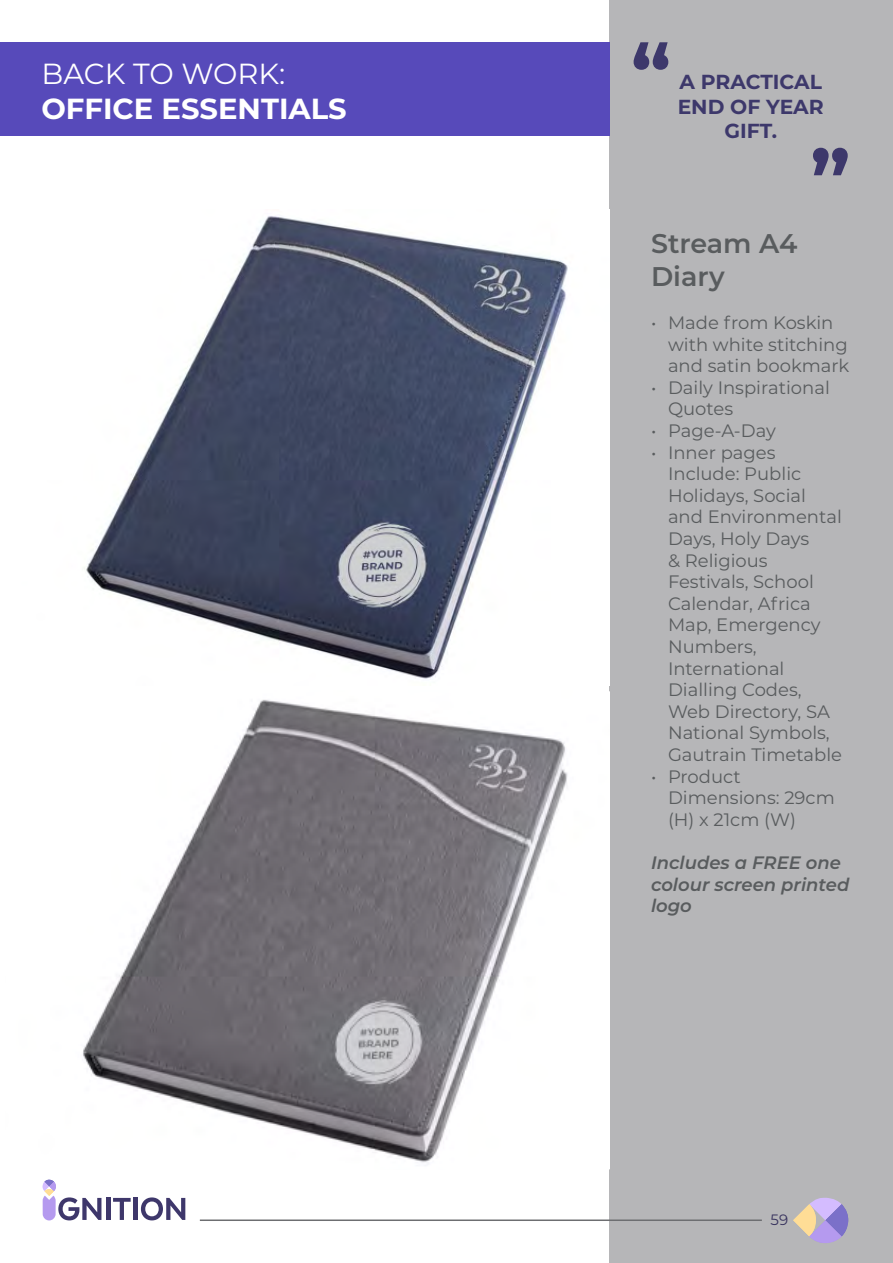
<style>
.page{position:relative;width:893px;height:1263px;background:#fff}
.page>*{position:absolute;margin:0;border:0;box-sizing:border-box;transform-origin:0 0}
.t1{font:700 81px "Montserrat";color:#3d386b}
.t2{font:700 29.1px "Montserrat";color:#fff}
.t3{font:29.1px "Montserrat";color:#fff}
.t4{font:600 27px/32.4px "Montserrat";color:#595c5e}
.t5{font:700 20.25px/24.3px "Montserrat";color:#3d386b;text-align:center}
.t6{font:18px/21.6px "Montserrat";color:#595c5e}
.t7{font:italic 600 18px/21.6px "Montserrat";color:#595c5e}
.t8{font:15px "Montserrat";color:#38335e}
</style>
<div class="page">
<div style="left:609px;top:0;width:284px;height:1263px;background:#b6b6b8"></div>
<svg style="left:793px;top:1197px;width:56px;height:46px"></svg>
<hr style="left:200px;top:1219px;width:562px;height:2px;background:#6d6e71">
<img style="left:84px;top:216px;width:484px;height:384px">
<img style="left:42px;top:600px;width:567px;height:621px">
<div style="left:0;top:42px;width:609px;height:94px;background:#574aba"></div>
<h2 class="t3" style="left:41px;top:54px;width:245px">BACK TO WORK:</h2>
<h2 class="t2" style="left:41px;top:88px;width:307px">OFFICE ESSENTIALS</h2>
<h1 class="t1" style="left:631px;top:15px;width:42px">“</h1>
<p class="t5" style="left:678px;top:69px;width:148px">A PRACTICAL<br>END OF YEAR<br>GIFT.</p>
<h1 class="t1" style="left:810px;top:121px;width:42px">”</h1>
<h3 class="t4" style="left:651px;top:226px;width:148px">Stream A4<br>Diary</h3>
<p class="t6" style="left:668px;top:311px;width:183px;text-indent:-17px">• Made from Koskin with white stitching and satin bookmark</p>
<p class="t6" style="left:668px;top:376px;width:163px;text-indent:-17px">• Daily Inspirational<br>Quotes</p>
<p class="t6" style="left:651px;top:419px;width:126px">• Page-A-Day</p>
<p class="t6" style="left:668px;top:441px;width:176px;text-indent:-17px">• Inner pages<br>Include: Public<br>Holidays, Social and Environmental<br>Days, Holy Days<br>&amp; Religious<br>Festivals, School<br>Calendar, Africa<br>Map, Emergency<br>Numbers,<br>International<br>Dialling Codes,<br>Web Directory, SA<br>National Symbols,<br>Gautrain Timetable</p>
<p class="t6" style="left:668px;top:765px;width:168px;text-indent:-17px">• Product<br>Dimensions: 29cm (H) x 21cm (W)</p>
<p class="t7" style="left:651px;top:851px;width:200px">Includes a FREE one colour screen printed logo</p>
<p class="t8" style="left:771px;top:1209px;width:19px">59</p>
</div>
